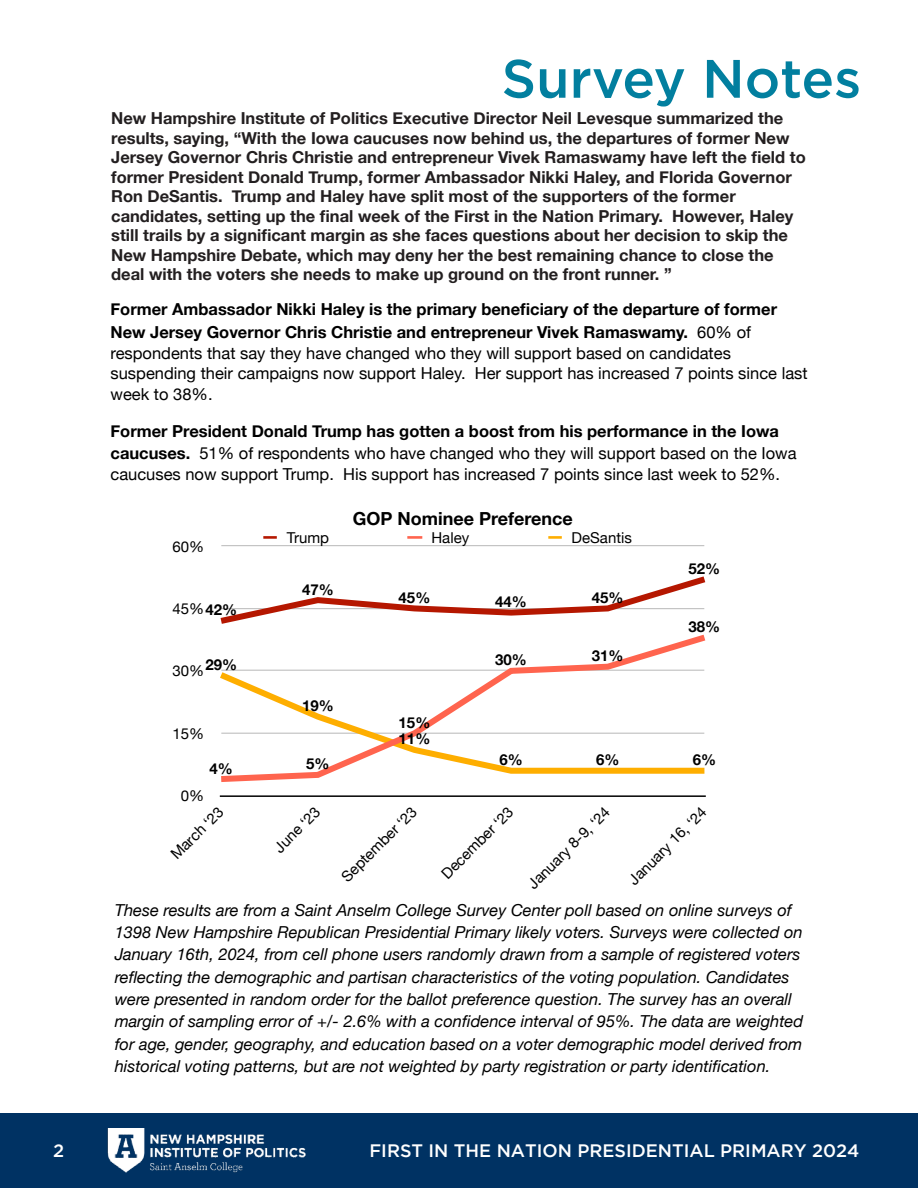
<style>
.page{position:relative;width:918px;height:1188px;background:#fff}
.page>*{position:absolute;margin:0;border:0;box-sizing:border-box;transform-origin:0 0}
.t1{font:500 54px "Gotham";color:#027f9f}
.t2{font:500 18px "Gotham";color:#fff}
.t3{font:700 18px "Helvetica Neue";color:#000}
.t4{font:italic 16.5px/22.4px "Helvetica Neue";color:#000}
.t5{font:700 16.5px/19.5px "Helvetica Neue";color:#231f20}
.t6{font:16.5px/21.1px "Helvetica Neue";color:#000}
.t7{font:15px "Helvetica Neue";color:#000}
.t8{font:700 15px "Helvetica Neue";color:#000}
.s1{font-weight:700}
</style>
<div class="page">
<hr style="left:917px;top:1112px;width:1px;height:76px;background:#003263">
<hr style="left:917px;top:0;width:1px;height:43px;background:#ccd7de">
<div style="left:0;top:1113px;width:918px;height:75px;background:#003263"></div>
<img style="left:108px;top:1129px;width:198px;height:43px">
<hr style="left:221px;top:545px;width:483px;height:1px;background:#b8b8b8">
<hr style="left:221px;top:795px;width:484px;height:2px;background:#000">
<svg style="left:220px;top:634px;width:486px;height:148px"></svg>
<svg style="left:220px;top:576px;width:486px;height:48px"></svg>
<hr style="left:263px;top:536px;width:14px;height:3px;background:#b51700">
<hr style="left:407px;top:536px;width:15px;height:3px;background:#ff644e">
<hr style="left:548px;top:536px;width:14px;height:3px;background:#feae00">
<h1 class="t1" style="left:502px;top:58px;width:361px">Survey Notes</h1>
<p class="t5" style="left:111px;top:108px;width:696px">New Hampshire Institute of Politics Executive Director Neil Levesque summarized the results, saying, “With the Iowa caucuses now behind us, the departures of former New Jersey Governor Chris Christie and entrepreneur Vivek Ramaswamy have left the field to former President Donald Trump, former Ambassador Nikki Haley, and Florida Governor Ron DeSantis. Trump and Haley have split most of the supporters of the former candidates, setting up the final week of the First in the Nation Primary. However, Haley still trails by a significant margin as she faces questions about her decision to skip the New Hampshire Debate, which may deny her the best remaining chance to close the deal with the voters she needs to make up ground on the front runner. ”</p>
<p class="t6" style="left:111px;top:299px;width:699px"><span class="s1">Former Ambassador Nikki Haley is the primary beneficiary of the departure of former New Jersey Governor Chris Christie and entrepreneur Vivek Ramaswamy.</span> 60% of respondents that say they have changed who they will support based on candidates suspending their campaigns now support Haley. Her support has increased 7 points since last week to 38%.</p>
<p class="t6" style="left:111px;top:420px;width:688px;line-height:21.6px"><span class="s1">Former President Donald Trump has gotten a boost from his performance in the Iowa caucuses.</span> 51% of respondents who have changed who they will support based on the Iowa caucuses now support Trump. His support has increased 7 points since last week to 52%.</p>
<p class="t7" style="left:173px;top:537px;width:33px">60%</p>
<p class="t7" style="left:173px;top:600px;width:66px">45%<span class="s1">42%</span></p>
<p class="t8" style="left:205px;top:655px;width:33px">29%</p>
<p class="t7" style="left:173px;top:662px;width:33px">30%</p>
<p class="t7" style="left:173px;top:725px;width:33px">15%</p>
<p class="t3" style="left:353px;top:507px;width:221px">GOP Nominee Preference</p>
<p class="t7" style="left:287px;top:529px;width:44px">Trump</p>
<p class="t7" style="left:431px;top:529px;width:39px">Haley</p>
<p class="t7" style="left:572px;top:529px;width:62px">DeSantis</p>
<p class="t8" style="left:302px;top:580px;width:33px">47%</p>
<p class="t8" style="left:302px;top:696px;width:33px">19%</p>
<p class="t8" style="left:399px;top:588px;width:33px">45%</p>
<p class="t8" style="left:495px;top:592px;width:33px">44%</p>
<p class="t8" style="left:592px;top:588px;width:33px">45%</p>
<p class="t8" style="left:399px;top:713px;width:33px">15%</p>
<p class="t8" style="left:399px;top:730px;width:33px">11%</p>
<p class="t8" style="left:495px;top:651px;width:33px">30%</p>
<p class="t8" style="left:592px;top:647px;width:33px">31%</p>
<p class="t8" style="left:689px;top:559px;width:33px">52%</p>
<p class="t8" style="left:689px;top:617px;width:33px">38%</p>
<p class="t8" style="left:210px;top:759px;width:25px">4%</p>
<p class="t8" style="left:306px;top:755px;width:25px">5%</p>
<p class="t7" style="left:181px;top:787px;width:25px">0%</p>
<p class="t8" style="left:499px;top:751px;width:25px">6%</p>
<p class="t8" style="left:596px;top:751px;width:25px">6%</p>
<p class="t8" style="left:693px;top:751px;width:25px">6%</p>
<p class="t7" style="left:167px;top:850px;width:69px;rotate:-45deg">March ‘23</p>
<p class="t7" style="left:270px;top:843px;width:59px;rotate:-45deg">June ‘23</p>
<p class="t7" style="left:338px;top:873px;width:101px;rotate:-45deg">September ‘23</p>
<p class="t7" style="left:438px;top:870px;width:96px;rotate:-45deg">December ‘23</p>
<p class="t7" style="left:524px;top:880px;width:110px;rotate:-45deg">January 8-9, ‘24</p>
<p class="t7" style="left:625px;top:876px;width:105px;rotate:-45deg">January 16, ‘24</p>
<p class="t4" style="left:115px;top:898px;width:690px">These results are from a Saint Anselm College Survey Center poll based on online surveys of 1398 New Hampshire Republican Presidential Primary likely voters. Surveys were collected on January 16th, 2024, from cell phone users randomly drawn from a sample of registered voters reflecting the demographic and partisan characteristics of the voting population. Candidates were presented in random order for the ballot preference question. The survey has an overall margin of sampling error of +/- 2.6% with a confidence interval of 95%. The data are weighted for age, gender, geography, and education based on a voter demographic model derived from historical voting patterns, but are not weighted by party registration or party identification.</p>
<p class="t2" style="left:53px;top:1143px;width:13px">2</p>
<p class="t2" style="left:369px;top:1144px;width:492px">FIRST IN THE NATION PRESIDENTIAL PRIMARY 2024</p>
</div>
